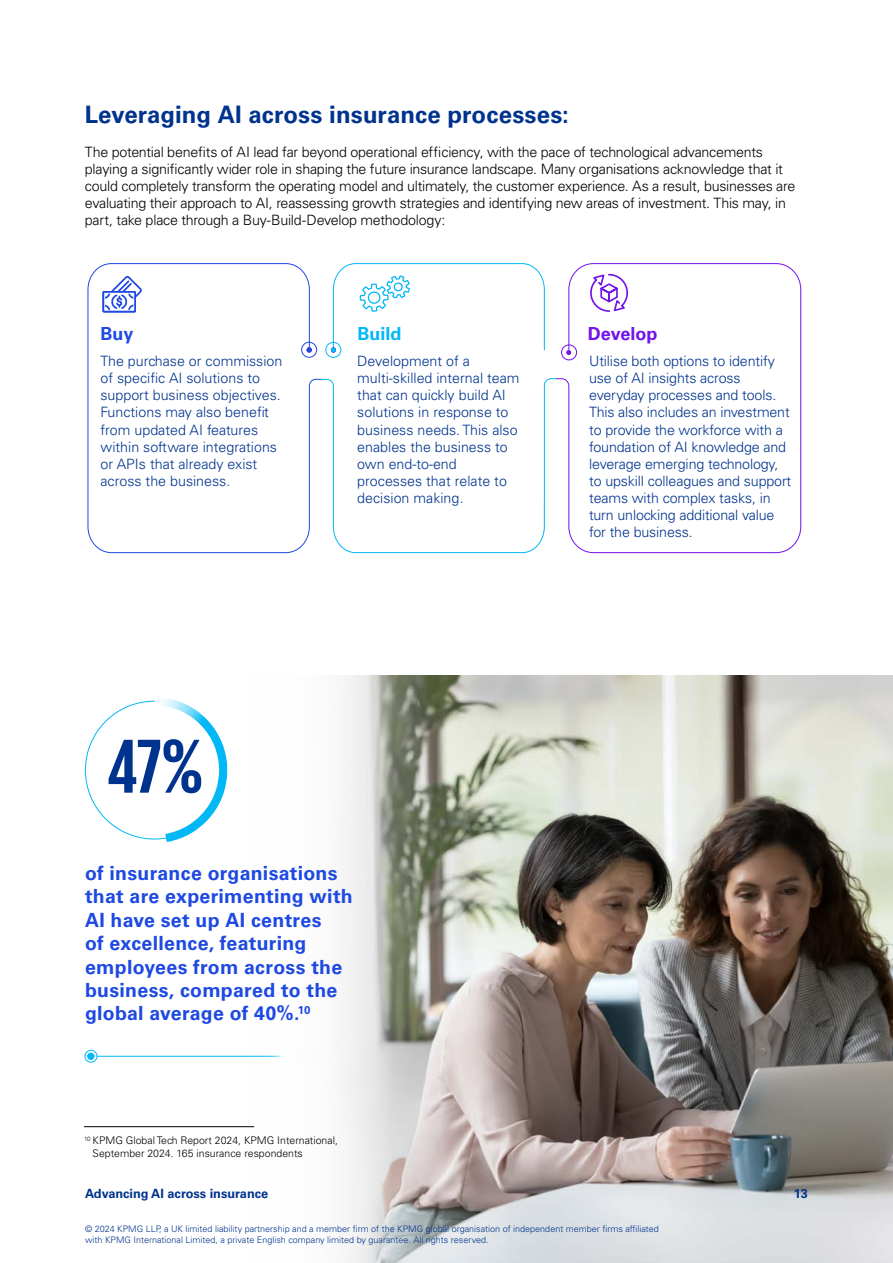
<style>
.page{position:relative;width:893px;height:1263px;background:#fff}
.page>*{position:absolute;margin:0;border:0;box-sizing:border-box;transform-origin:0 0}
.t1{font:700 78px "KPMG";color:#00338d}
.t2{font:700 24px "Univers LT Std";letter-spacing:.005em;color:#00338d}
.t3{font:700 19.5px/23.4px "Univers LT Std";letter-spacing:.015em;color:#1e49e2}
.t4{font:700 18px "Univers LT Std";color:#7213ea}
.t5{font:700 18px "Univers LT Std";color:#00b8f5}
.t6{font:700 18px "Univers LT Std";color:#1e49e2}
.t7{font:300 14.25px/17.1px "Univers LT Std";color:#00338d}
.t8{font:300 14.25px/17.1px "Univers LT Std";letter-spacing:-.02em;color:#000}
.t9{font:700 12.75px "Univers LT Std";color:#00338d}
.t10{font:300 10.5px/12.6px "Univers LT Std";color:#000}
.t11{font:300 9px/10.8px "Univers LT Std";color:#00338d}
</style>
<div class="page">
<img style="left:84px;top:675px;width:809px;height:588px">
<svg style="left:87px;top:263px;width:233px;height:290px"></svg>
<hr style="left:84px;top:1126px;width:170px;height:1px;background:#000">
<div style="left:325px;top:342px;width:16px;height:16px;border:1px solid #00b8f5;border-radius:50%"></div>
<svg style="left:331px;top:263px;width:214px;height:89px"></svg>
<svg style="left:155px;top:697px;width:72px;height:145px"></svg>
<svg style="left:320px;top:378px;width:236px;height:175px"></svg>
<svg style="left:556px;top:263px;width:246px;height:290px"></svg>
<div style="left:561px;top:344px;width:16px;height:16px;border:1px solid #7213ea;border-radius:50%"></div>
<svg style="left:590px;top:274px;width:38px;height:38px"></svg>
<svg style="left:566px;top:350px;width:5px;height:5px"></svg>
<svg style="left:88px;top:1053px;width:6px;height:6px"></svg>
<div style="left:87px;top:1053px;width:7px;height:7px;border:1px solid #00b8f5;border-radius:50%"></div>
<div style="left:85px;top:1050px;width:12px;height:12px;border:1px solid #00b8f5;border-radius:50%"></div>
<hr style="left:97px;top:1056px;width:234px;height:1px;background:#00b8f5">
<svg style="left:102px;top:274px;width:42px;height:39px"></svg>
<div style="left:103px;top:292px;width:32px;height:20px;border:2px solid #fff"></div>
<div style="left:102px;top:291px;width:34px;height:21px;border:2px solid #1e49e2"></div>
<h2 class="t2" style="left:85px;top:100px;width:485px">Leveraging AI across insurance processes:</h2>
<p class="t8" style="left:85px;top:143px;width:712px">The potential benefts of AI lead far beyond operational effciency, with the pace of technological advancements playing a signifcantly wider role in shaping the future insurance landscape. Many organisations acknowledge that it could completely transform the operating model and ultimately, the customer experience. As a result, businesses are evaluating their approach to AI, reassessing growth strategies and identifying new areas of investment. This may, in part, take place through a Buy-Build-Develop methodology:</p>
<p class="t6" style="left:100px;top:323px;width:35px">Buy</p>
<p class="t7" style="left:100px;top:353px;width:183px">The purchase or commission of specifc AI solutions to support business objectives.<br>Functions may also beneft from updated AI features within software integrations or APIs that already exist across the business.</p>
<p class="t5" style="left:357px;top:323px;width:46px">Build</p>
<p class="t7" style="left:357px;top:353px;width:164px">Development of a multi-skilled internal team that can quickly build AI solutions in response to business needs. This also enables the business to own end-to-end processes that relate to decision making.</p>
<p class="t4" style="left:588px;top:323px;width:71px">Develop</p>
<p class="t7" style="left:589px;top:353px;width:204px">Utilise both options to identify use of AI insights across everyday processes and tools.<br>This also includes an investment to provide the workforce with a foundation of AI knowledge and leverage emerging technology, to upskill colleagues and support teams with complex tasks, in turn unlocking additional value for the business.</p>
<h1 class="t1" style="left:107px;top:727px;width:98px">47%</h1>
<h3 class="t3" style="left:85px;top:861px;width:269px">of insurance organisations that are experimenting with<br>AI have set up AI centres<br>of excellence, featuring employees from across the business, compared to the global average of 40%.<sup>10</sup></h3>
<p class="t10" style="left:93px;top:1134px;width:247px;text-indent:-9px"><sup>10</sup> KPMG Global Tech Report 2024, KPMG International,<br>September 2024. 165 insurance respondents</p>
<p class="t9" style="left:85px;top:1186px;width:185px">Advancing AI across insurance</p>
<p class="t11" style="left:85px;top:1224px;width:575px">© 2024 KPMG LLP, a UK limited liability partnership and a member firm of the KPMG global organisation of independent member firms affiliated with KPMG International Limited, a private English company limited by guarantee. All rights reserved.</p>
<p class="t9" style="left:794px;top:1186px;width:16px">13</p>
</div>
